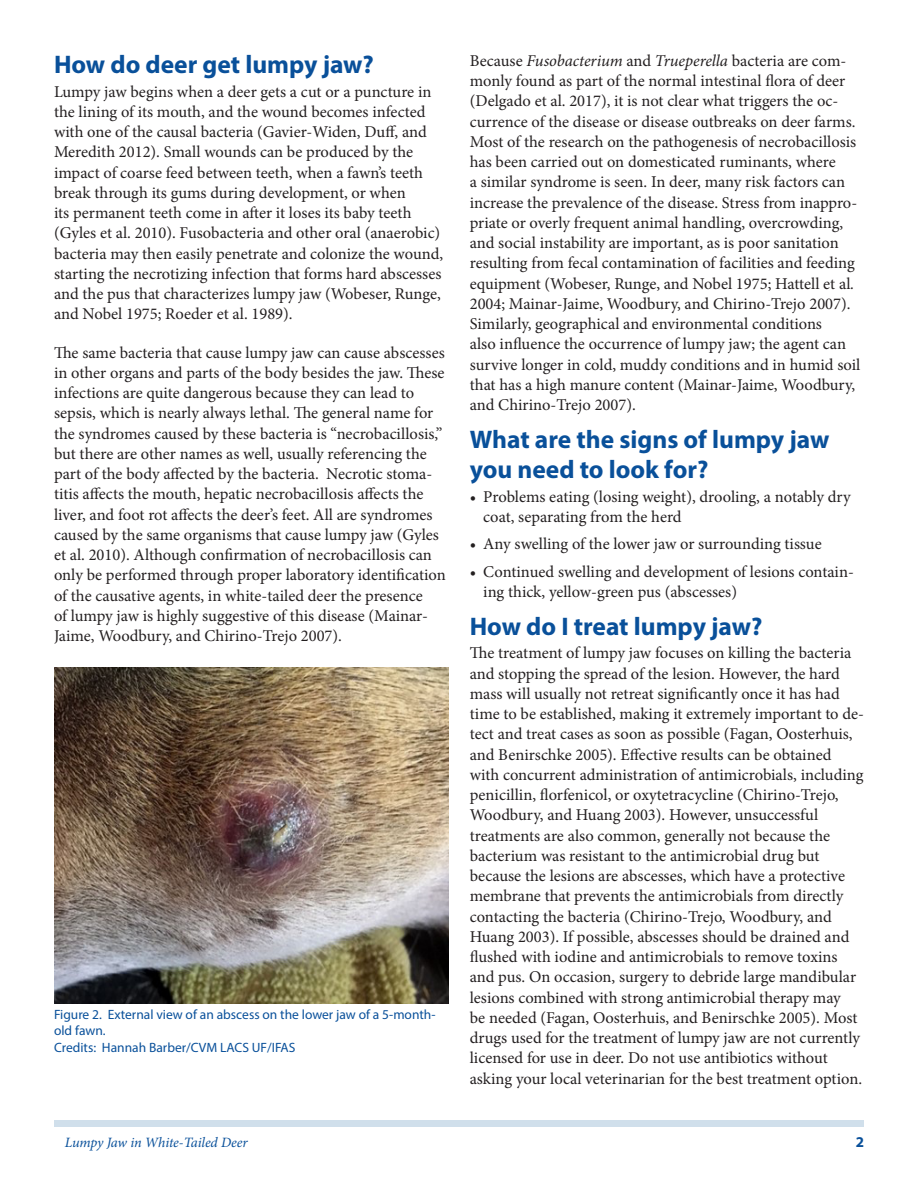
<style>
.page{position:relative;width:918px;height:1188px;background:#fff}
.page>*{position:absolute;margin:0;border:0;box-sizing:border-box;transform-origin:0 0}
.SectionHeading0{font:700 25.5px/30.6px "Myriad Pro";color:#09509a}
.Paragraph{font:16.5px/20.2px "Minion Pro";color:#231f20}
.t1{font:700 15px "Myriad Pro";color:#09509a}
.RunningTitleItalics{font:italic 14.25px "Minion Pro";letter-spacing:-.015em;color:#09509a}
.FigureCaption{font:13.5px/16.5px "Myriad Pro";color:#09509a}
.s1{font-style:italic}
</style>
<div class="page">
<div style="left:54px;top:1120px;width:810px;height:7px;background:#d0dfeb"></div>
<img style="left:54px;top:667px;width:394px;height:336px">
<p class="SectionHeading0" style="left:54px;top:48px;width:321px">How do deer get lumpy jaw?</p>
<p class="Paragraph" style="left:54px;top:81px;width:391px">Lumpy jaw begins when a deer gets a cut or a puncture in the lining of its mouth, and the wound becomes infected with one of the causal bacteria (Gavier-Widen, Duff, and Meredith 2012). Small wounds can be produced by the impact of coarse feed between teeth, when a fawn’s teeth break through its gums during development, or when<br>its permanent teeth come in after it loses its baby teeth (Gyles et al. 2010). Fusobacteria and other oral (anaerobic) bacteria may then easily penetrate and colonize the wound, starting the necrotizing infection that forms hard abscesses and the pus that characterizes lumpy jaw (Wobeser, Runge, and Nobel 1975; Roeder et al. 1989).</p>
<p class="Paragraph" style="left:54px;top:342px;width:393px">The same bacteria that cause lumpy jaw can cause abscesses in other organs and parts of the body besides the jaw. These infections are quite dangerous because they can lead to sepsis, which is nearly always lethal. The general name for the syndromes caused by these bacteria is “necrobacillosis,” but there are other names as well, usually referencing the part of the body affected by the bacteria. Necrotic stoma&shy;titis affects the mouth, hepatic necrobacillosis affects the liver, and foot rot affects the deer’s feet. All are syndromes caused by the same organisms that cause lumpy jaw (Gyles et al. 2010). Although confirmation of necrobacillosis can only be performed through proper laboratory identification of the causative agents, in white-tailed deer the presence<br>of lumpy jaw is highly suggestive of this disease (Mainar-Jaime, Woodbury, and Chirino-Trejo 2007).</p>
<p class="FigureCaption" style="left:54px;top:1006px;width:383px">Figure 2. External view of an abscess on the lower jaw of a 5-month&shy;old fawn.</p>
<p class="FigureCaption" style="left:54px;top:1039px;width:243px">Credits: Hannah Barber/CVM LACS UF/IFAS</p>
<p class="Paragraph" style="left:470px;top:51px;width:392px">Because <span class="s1">Fusobacterium</span> and <span class="s1">Trueperella</span> bacteria are com&shy;monly found as part of the normal intestinal flora of deer (Delgado et al. 2017), it is not clear what triggers the oc&shy;currence of the disease or disease outbreaks on deer farms.<br>Most of the research on the pathogenesis of necrobacillosis has been carried out on domesticated ruminants, where<br>a similar syndrome is seen. In deer, many risk factors can increase the prevalence of the disease. Stress from inappro&shy;priate or overly frequent animal handling, overcrowding, and social instability are important, as is poor sanitation resulting from fecal contamination of facilities and feeding equipment (Wobeser, Runge, and Nobel 1975; Hattell et al<span class="s1">.<br></span>2004; Mainar-Jaime, Woodbury, and Chirino-Trejo 2007).<br>Similarly, geographical and environmental conditions<br>also influence the occurrence of lumpy jaw; the agent can survive longer in cold, muddy conditions and in humid soil that has a high manure content (Mainar-Jaime, Woodbury, and Chirino-Trejo 2007).</p>
<p class="SectionHeading0" style="left:470px;top:423px;width:361px">What are the signs of lumpy jaw you need to look for?</p>
<p class="Paragraph" style="left:483px;top:486px;width:369px;text-indent:-14px">• Problems eating (losing weight), drooling, a notably dry coat, separating from the herd</p>
<p class="Paragraph" style="left:470px;top:534px;width:353px">• Any swelling of the lower jaw or surrounding tissue</p>
<p class="Paragraph" style="left:483px;top:562px;width:372px;text-indent:-14px">• Continued swelling and development of lesions contain&shy;ing thick, yellow-green pus (abscesses)</p>
<p class="SectionHeading0" style="left:470px;top:610px;width:294px">How do I treat lumpy jaw?</p>
<p class="Paragraph" style="left:470px;top:643px;width:396px">The treatment of lumpy jaw focuses on killing the bacteria and stopping the spread of the lesion. However, the hard mass will usually not retreat significantly once it has had time to be established, making it extremely important to de&shy;tect and treat cases as soon as possible (Fagan, Oosterhuis, and Benirschke 2005). Effective results can be obtained with concurrent administration of antimicrobials, including penicillin, florfenicol, or oxytetracycline (Chirino-Trejo, Woodbury, and Huang 2003). However, unsuccessful treatments are also common, generally not because the bacterium was resistant to the antimicrobial drug but because the lesions are abscesses, which have a protective membrane that prevents the antimicrobials from directly contacting the bacteria (Chirino-Trejo, Woodbury, and Huang 2003). If possible, abscesses should be drained and flushed with iodine and antimicrobials to remove toxins and pus. On occasion, surgery to debride large mandibular lesions combined with strong antimicrobial therapy may<br>be needed (Fagan, Oosterhuis, and Benirschke 2005). Most drugs used for the treatment of lumpy jaw are not currently licensed for use in deer. Do not use antibiotics without asking your local veterinarian for the best treatment option.</p>
<p class="RunningTitleItalics" style="left:65px;top:1133px;width:185px">Lumpy Jaw in White-Tailed Deer</p>
<p class="t1" style="left:856px;top:1133px;width:10px">2</p>
</div>
